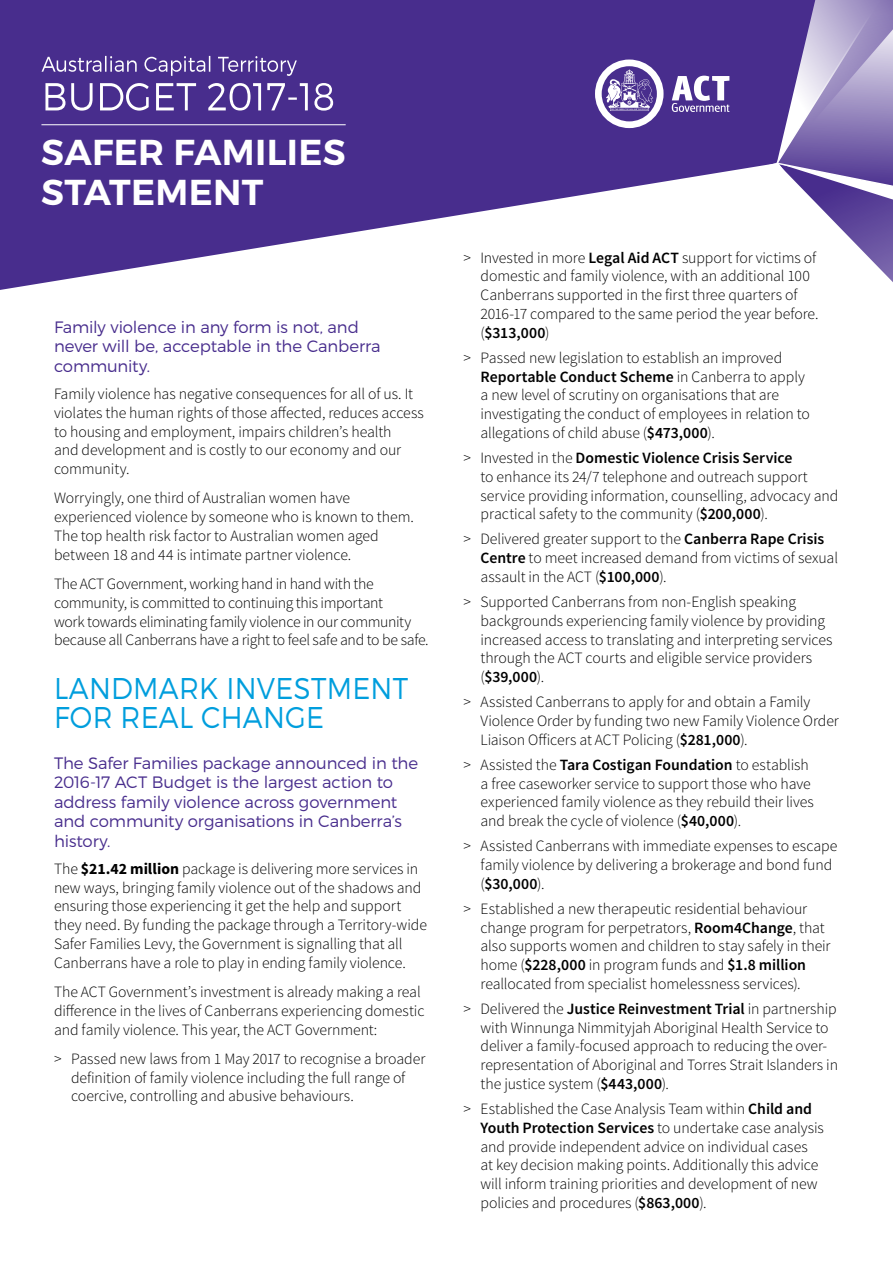
<style>
.page{position:relative;width:893px;height:1263px;background:#fff}
.page>*{position:absolute;margin:0;border:0;box-sizing:border-box;transform-origin:0 0}
.Heading_1{font:600 36px "Montserrat";letter-spacing:.01em;color:#fff}
.t1{font:300 30px/28.5px "Montserrat";letter-spacing:.01em;color:#009edd;scale:.92 1}
.intro_paragraph{font:300 16.5px/19.5px "Montserrat";letter-spacing:-.01em;color:#482d8d}
.body_copy{font:300 15.75px/18.8px "Source Sans Pro";letter-spacing:-.005em;color:#000}
.body_copy-2{font:300 15.75px/18.8px "Source Sans Pro";letter-spacing:-.025em;color:#000}
.s1{font-weight:700}
.s2{font-weight:600}
</style>
<div class="page">
<div style="left:0;top:0;width:775px;height:162px;background:#482d8d"></div>
<svg style="left:775px;top:0;width:118px;height:160px;background:#9788be"></svg>
<svg style="left:571px;top:160px;width:322px;height:122px"></svg>
<svg style="left:0;top:162px;width:779px;height:128px"></svg>
<svg style="left:595px;top:60px;width:69px;height:68px"></svg>
<svg style="left:672px;top:76px;width:57px;height:36px"></svg>
<hr style="left:41px;top:124px;width:305px;height:1px;background:#fff">
<svg style="left:45px;top:83px;width:288px;height:28px"></svg>
<svg style="left:42px;top:56px;width:255px;height:20px;background:#6a54a2"></svg>
<h1 class="Heading_1" style="left:41px;top:130px;width:306px">SAFER FAMILIES</h1>
<h1 class="Heading_1" style="left:41px;top:170px;width:224px">STATEMENT</h1>
<p class="intro_paragraph" style="left:54px;top:317px;width:328px">Family violence in any form is not, and never will be, acceptable in the Canberra community.</p>
<p class="body_copy" style="left:54px;top:384px;width:371px">Family violence has negative consequences for all of us. It violates the human rights of those affected, reduces access to housing and employment, impairs children’s health<br>and development and is costly to our economy and our community.</p>
<p class="body_copy" style="left:54px;top:489px;width:361px">Worryingly, one third of Australian women have experienced violence by someone who is known to them.<br>The top health risk factor to Australian women aged between 18 and 44 is intimate partner violence.</p>
<p class="body_copy-2" style="left:54px;top:574px;width:376px">The ACT Government, working hand in hand with the community, is committed to continuing this important<br>work towards eliminating family violence in our community because all Canberrans have a right to feel safe and to be safe.</p>
<h2 class="t1" style="left:54px;top:674px;width:386px">LANDMARK INVESTMENT<br>FOR REAL CHANGE</h2>
<p class="intro_paragraph" style="left:54px;top:753px;width:366px">The Safer Families package announced in the 2016-17 ACT Budget is the largest action to address family violence across government and community organisations in Canberra’s history.</p>
<p class="body_copy" style="left:54px;top:859px;width:374px">The <span class="s1">$21.42 million</span> package is delivering more services in new ways, bringing family violence out of the shadows and ensuring those experiencing it get the help and support they need. By funding the package through a Territory-wide Safer Families Levy, the Government is signalling that all Canberrans have a role to play in ending family violence.</p>
<p class="body_copy" style="left:54px;top:982px;width:372px">The ACT Government’s investment is already making a real difference in the lives of Canberrans experiencing domestic and family violence. This year, the ACT Government:</p>
<p class="body_copy" style="left:71px;top:1049px;width:356px;text-indent:-17px">&gt; Passed new laws from 1 May 2017 to recognise a broader definition of family violence including the full range of coercive, controlling and abusive behaviours.</p>
<p class="body_copy" style="left:480px;top:248px;width:339px;text-indent:-17px">&gt; Invested in more <span class="s2">Legal Aid ACT</span> support for victims of domestic and family violence, with an additional 100<br>Canberrans supported in the first three quarters of 2016‑17 compared to the same period the year before. (<span class="s2">$313,000</span>)</p>
<p class="body_copy" style="left:480px;top:348px;width:331px;text-indent:-17px">&gt; Passed new legislation to establish an improved <span class="s2">Reportable Conduct Scheme</span> in Canberra to apply a new level of scrutiny on organisations that are investigating the conduct of employees in relation to allegations of child abuse (<span class="s2">$473,000</span>).</p>
<p class="body_copy" style="left:480px;top:448px;width:359px;text-indent:-17px">&gt; Invested in the <span class="s2">Domestic Violence Crisis Service<br></span>to enhance its 24/7 telephone and outreach support service providing information, counselling, advocacy and practical safety to the community (<span class="s2">$200,000</span>).</p>
<p class="body_copy" style="left:480px;top:530px;width:359px;text-indent:-17px">&gt; Delivered greater support to the <span class="s2">Canberra Rape Crisis<br>Centre</span> to meet increased demand from victims of sexual assault in the ACT (<span class="s2">$100,000</span>).</p>
<p class="body_copy" style="left:480px;top:592px;width:354px;text-indent:-17px">&gt; Supported Canberrans from non-English speaking backgrounds experiencing family violence by providing increased access to translating and interpreting services through the ACT courts and eligible service providers (<span class="s2">$39,000</span>).</p>
<p class="body_copy" style="left:480px;top:693px;width:360px;text-indent:-17px">&gt; Assisted Canberrans to apply for and obtain a Family<br>Violence Order by funding two new Family Violence Order<br>Liaison Officers at ACT Policing (<span class="s2">$281,000</span>).</p>
<p class="body_copy" style="left:480px;top:755px;width:335px;text-indent:-17px">&gt; Assisted the <span class="s2">Tara Costigan Foundation</span> to establish a free caseworker service to support those who have experienced family violence as they rebuild their lives and break the cycle of violence (<span class="s2">$40,000</span>).</p>
<p class="body_copy" style="left:480px;top:837px;width:358px;text-indent:-17px">&gt; Assisted Canberrans with immediate expenses to escape family violence by delivering a brokerage and bond fund (<span class="s2">$30,000</span>).</p>
<p class="body_copy" style="left:480px;top:899px;width:352px;text-indent:-17px">&gt; Established a new therapeutic residential behaviour change program for perpetrators, <span class="s2">Room4Change</span>, that also supports women and children to stay safely in their home (<span class="s2">$228,000</span> in program funds and <span class="s2">$1.8 million </span>reallocated from specialist homelessness services).</p>
<p class="body_copy" style="left:480px;top:999px;width:359px;text-indent:-17px">&gt; Delivered the <span class="s2">Justice Reinvestment Trial</span> in partnership with Winnunga Nimmityjah Aboriginal Health Service to deliver a family-focused approach to reducing the over&shy;representation of Aboriginal and Torres Strait Islanders in the justice system (<span class="s2">$443,000</span>).</p>
<p class="body_copy" style="left:480px;top:1099px;width:345px;text-indent:-17px">&gt; Established the Case Analysis Team within <span class="s2">Child and Youth Protection Services</span> to undertake case analysis and provide independent advice on individual cases at key decision making points. Additionally this advice will inform training priorities and development of new policies and procedures (<span class="s2">$863,000</span>).</p>
</div>
